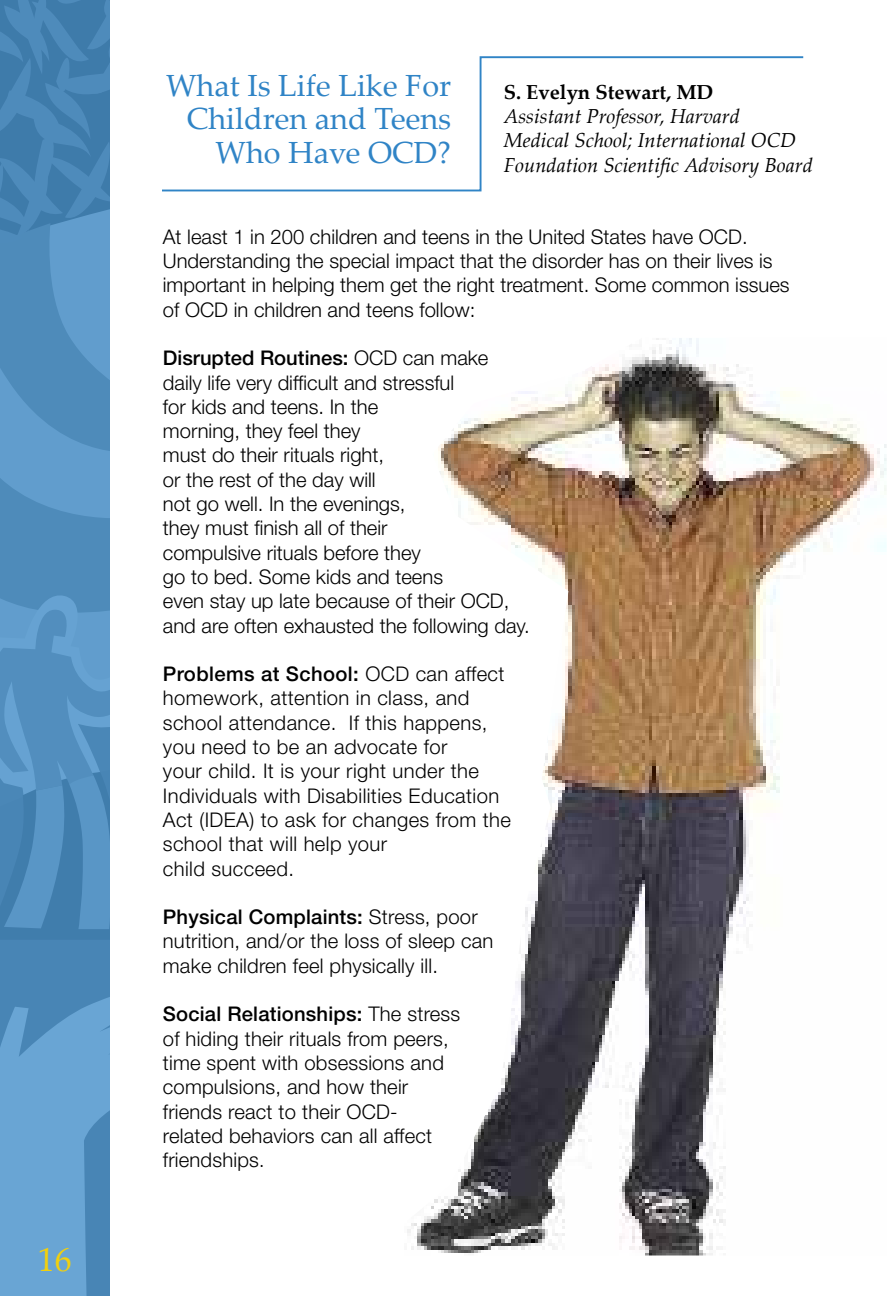
<style>
.page{position:relative;width:891px;height:1296px;background:#fff}
.page>*{position:absolute;margin:0;border:0;box-sizing:border-box;transform-origin:0 0}
.t1{font:33.75px "Palatino Linotype";color:#f1d00e}
.t2{font:30.6px/33.8px "Palatino Linotype";color:#3084c6;text-align:right}
.t3{font:300 20.25px/24.3px "Helvetica Neue";color:#000}
.t4{font:300 20.25px/24.3px "Helvetica Neue";letter-spacing:.02em;color:#000}
.t5{font:italic 20.25px/24.3px "Palatino Linotype";color:#000}
.t6{font:700 20.25px "Palatino Linotype";color:#000}
.s1{font-weight:500}
.s2{font-size:19.12px}
</style>
<div class="page">
<div style="left:0;top:940px;width:109px;height:42px;background:#4885b5"></div>
<svg style="left:0;top:0;width:109px;height:940px;background:#508dbd"></svg>
<svg style="left:0;top:982px;width:109px;height:314px;background:#609dcc"></svg>
<svg style="left:162px;top:56px;width:642px;height:136px"></svg>
<img style="left:407px;top:338px;width:480px;height:918px">
<h1 class="t1" style="left:38px;top:1235px;width:35px">16</h1>
<h2 class="t2" style="left:166px;top:67px;width:287px">What Is Life Like For<br>Children and Teens<br>Who Have OCD?</h2>
<p class="t6" style="left:504px;top:77px;width:211px">S. Evelyn Stewart, MD</p>
<p class="t5" style="left:504px;top:103px;width:310px">Assistant Professor, Harvard<br>Medical School; International OCD<br>Foundation Scientific Advisory Board</p>
<p class="t3" style="left:163px;top:224px;width:628px">At least 1 in 200 children and teens in the United States have OCD.<br>Understanding the special impact that the disorder has on their lives is important in helping them get the right treatment. Some common issues of OCD in children and teens follow:</p>
<p class="t3" style="left:163px;top:345px;width:368px"><span class="s1">Disrupted Routines:</span> OCD can make daily life very difficult and stressful<br>for kids and teens. In the<br>morning, they feel they<br>must do their rituals right,<br>or the rest of the day will<br>not go well. In the evenings,<br>they must finish all of their<br>compulsive rituals before they<br>go to bed. Some kids and teens<br>even stay up late because of their OCD, and are often exhausted the following day.</p>
<p class="t4" style="left:163px;top:661px;width:350px"><span class="s1">Problems at School:</span> OCD can affect homework, attention in class, and school attendance. If this happens, you need to be an advocate for<br>your child. It is your right under the<br>Individuals with Disabilities Education<br>Act (IDEA) to ask for changes from the school that will help your<br>child succeed.</p>
<p class="t3" style="left:163px;top:904px;width:332px"><span class="s1">Physical Complaints:</span> Stress, poor nutrition, and/or the loss of sleep can make children feel physically ill.</p>
<p class="t3" style="left:163px;top:1002px;width:299px"><span class="s1">Social Relationships:</span> The stress of hiding their rituals from peers, time spent with obsessions and compulsions, and how their friends react to their OCD&shy;related behaviors can all affect friendships<span class="s2">.</span></p>
</div>
